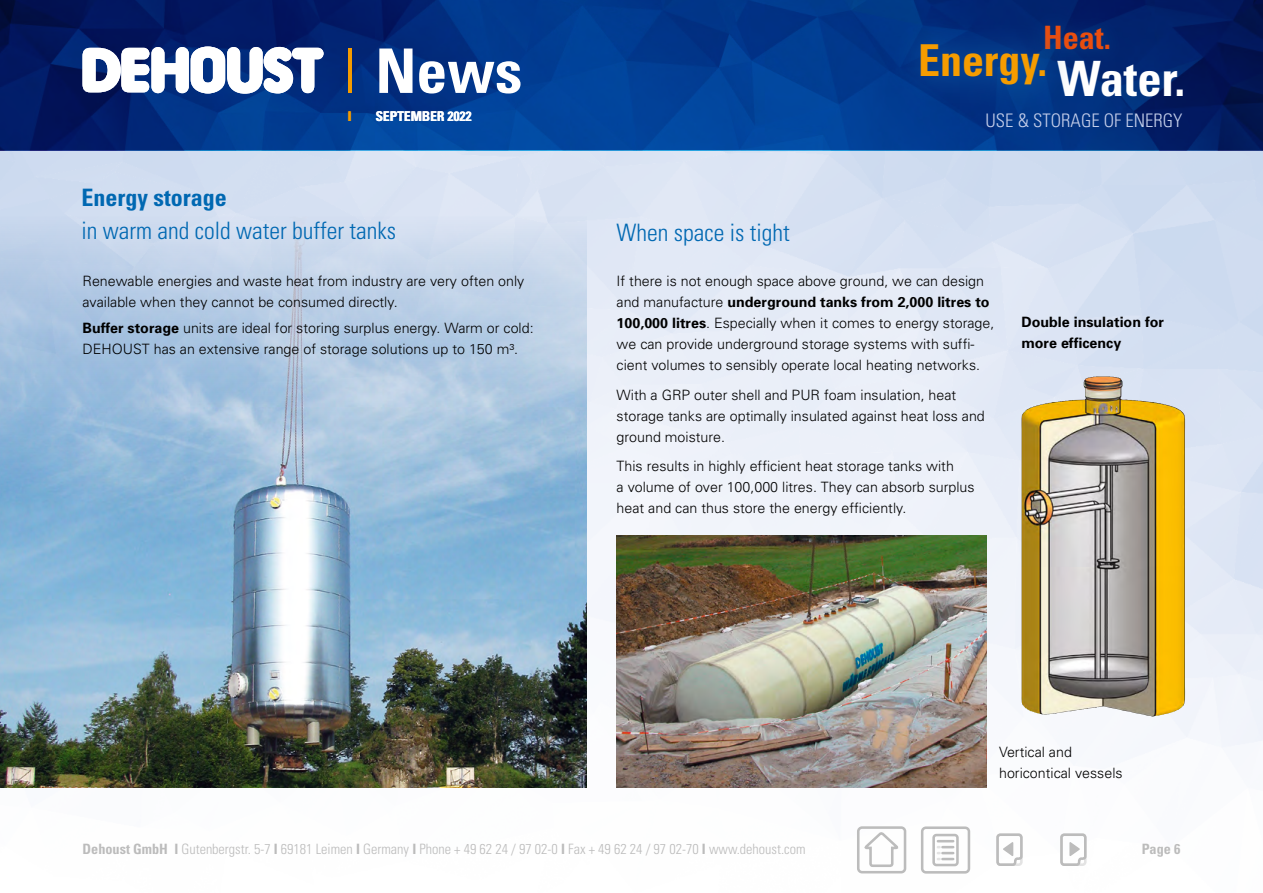
<style>
.page{position:relative;width:1263px;height:893px;background:#fff}
.page>*{position:absolute;margin:0;border:0;box-sizing:border-box;transform-origin:0 0}
.t1{font:700 condensed 61.5px "Univers";color:#fff}
.t2{font:700 condensed 48.75px "Univers";color:#fff}
.t3{font:700 condensed 43.95px "Univers";color:#f59c00}
.t4{font:700 condensed 32.25px "Univers";color:#e94e0f}
.t5{font:300 condensed 24px "Univers";color:#0068b2}
.t6{font:700 condensed 24px "Univers";color:#0068b2}
.t7{font:300 condensed 18.6px "Univers";color:#c4ceea}
.t8{font:300 14.25px/21px "Univers";color:#000}
.t9{font:300 condensed 14.25px "Univers";color:#bcbcbc}
.t10{font:700 14.25px/21px "Univers";color:#000}
.t11{font:700 condensed 14.25px "Univers";color:#bcbcbc}
.t12{font:700 condensed 13.5px "Univers";color:#fff}
.t13{font:700 condensed 13.5px "Univers";color:#f59c00}
.s1{font-weight:300;color:#f59c00}
.s2{font-weight:700}
</style>
<div class="page">
<img style="left:0;top:150px;width:1263px;height:724px">
<img style="left:0;top:217px;width:587px;height:571px">
<img style="left:617px;top:536px;width:369px;height:252px">
<img style="left:1021px;top:376px;width:165px;height:341px">
<img style="left:0;top:0;width:1263px;height:150px">
<svg style="left:83px;top:47px;width:241px;height:47px"></svg>
<div style="left:1026px;top:6px;width:103px;height:63px;background:#0e69b2;opacity:.2"></div>
<div style="left:885px;top:9px;width:195px;height:110px;background:#0e69b2;opacity:.4"></div>
<svg style="left:995px;top:832px;width:29px;height:35px"></svg>
<svg style="left:1059px;top:832px;width:29px;height:35px"></svg>
<div style="left:857px;top:826px;width:49px;height:47px;border:3px solid #bcbcbc;border-radius:4px"></div>
<svg style="left:863px;top:833px;width:37px;height:35px"></svg>
<div style="left:921px;top:826px;width:49px;height:48px;border:3px solid #bcbcbc;border-radius:4px"></div>
<div style="left:932px;top:834px;width:27px;height:32px;border:3px solid #bcbcbc;border-radius:3px"></div>
<svg style="left:938px;top:840px;width:15px;height:20px"></svg>
<h1 class="t1" style="left:343px;top:33px;width:181px"><span class="s1">I</span> News</h1>
<p class="t13" style="left:348px;top:107px;width:5px">I</p>
<p class="t12" style="left:376px;top:107px;width:97px">SEPTEMBER 2022</p>
<h3 class="t6" style="left:81px;top:183px;width:147px">Energy storage</h3>
<h3 class="t5" style="left:81px;top:216px;width:316px">in warm and cold water buffer tanks</h3>
<p class="t8" style="left:82px;top:270px;width:443px">Renewable energies and waste heat from industry are very often only available when they cannot be consumed directly.</p>
<p class="t8" style="left:82px;top:317px;width:453px"><span class="s2">Buffer storage</span> units are ideal for storing surplus energy. Warm or cold:<br>DEHOUST has an extensive range of storage solutions up to 150 m³.</p>
<h3 class="t4" style="left:1043px;top:18px;width:69px">Heat.</h3>
<h2 class="t2" style="left:1057px;top:48px;width:129px">Water.</h2>
<h3 class="t3" style="left:918px;top:33px;width:131px">Energy.</h3>
<h3 class="t5" style="left:617px;top:218px;width:175px">When space is tight</h3>
<h3 class="t7" style="left:985px;top:109px;width:198px">USE &amp; STORAGE OF ENERGY</h3>
<p class="t8" style="left:617px;top:270px;width:379px">If there is not enough space above ground, we can design and manufacture <span class="s2">underground tanks from 2,000 litres to 100,000 litres</span>. Especially when it comes to energy storage, we can provide underground storage systems with suffi&shy;cient volumes to sensibly operate local heating networks.</p>
<p class="t8" style="left:617px;top:384px;width:370px">With a GRP outer shell and PUR foam insulation, heat storage tanks are optimally insulated against heat loss and ground moisture.</p>
<p class="t8" style="left:617px;top:455px;width:359px">This results in highly efficient heat storage tanks with<br>a volume of over 100,000 litres. They can absorb surplus heat and can thus store the energy efficiently.</p>
<p class="t10" style="left:1021px;top:310px;width:144px">Double insulation for more efficency</p>
<p class="t8" style="left:999px;top:741px;width:125px">Vertical and horicontical vessels</p>
<p class="t9" style="left:82px;top:841px;width:725px"><span class="s2">Dehoust GmbH I</span> Gutenbergstr. 5-7 <span class="s2">I</span> 69181 Leimen <span class="s2">I</span> Germany <span class="s2">I</span> Phone + 49 62 24 / 97 02-0 <span class="s2">I</span> Fax + 49 62 24 / 97 02-70 <span class="s2">I</span> www.dehoust.com</p>
<p class="t11" style="left:1142px;top:840px;width:40px">Page 6</p>
</div>
